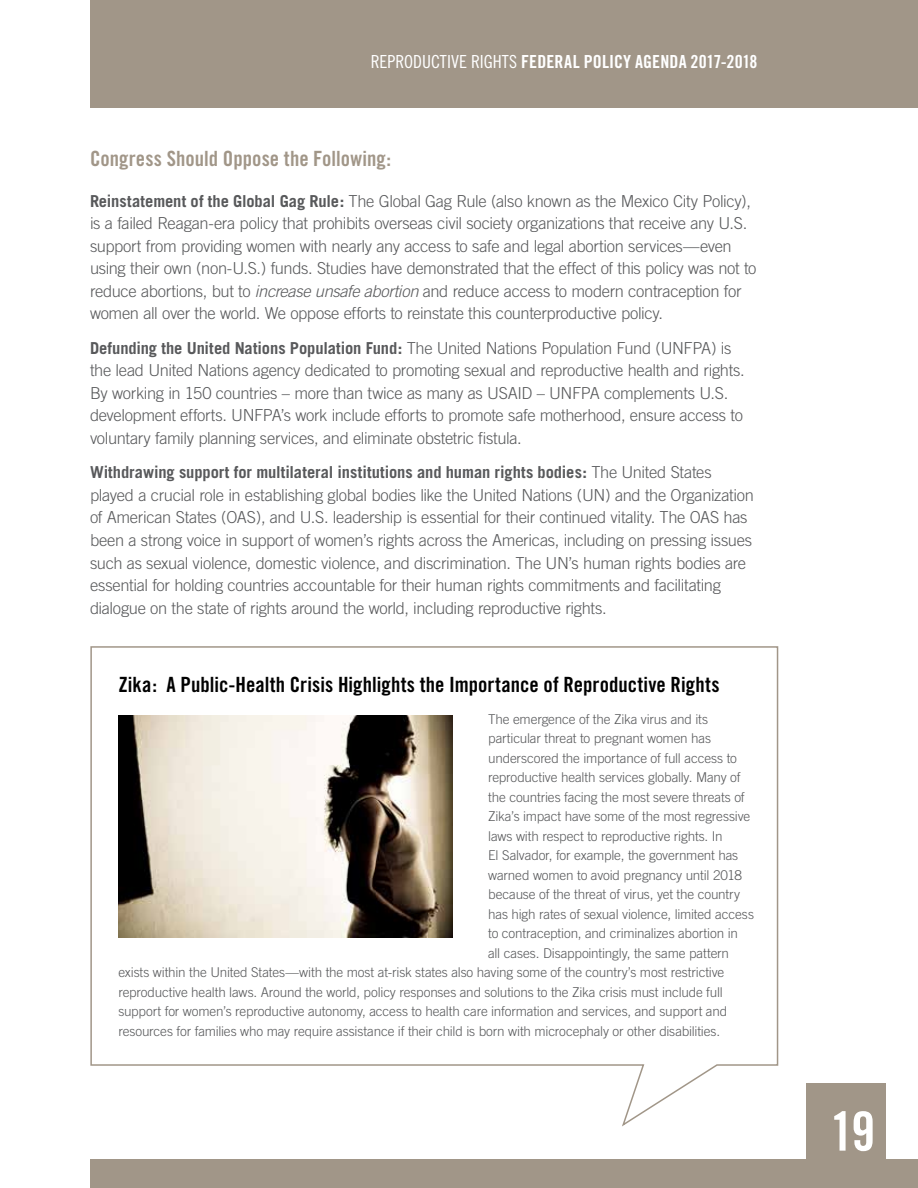
<style>
.page{position:relative;width:918px;height:1188px;background:#fff}
.page>*{position:absolute;margin:0;border:0;box-sizing:border-box;transform-origin:0 0}
.t1{font:54px "Trade Gothic Bold Cond Twenty";color:#fff}
.t2{font:21px "Trade Gothic Bold Cond Twenty";letter-spacing:.005em;color:#000}
.t3{font:21px "Trade Gothic Bold Cond Twenty";color:#a19688}
.t4{font:18px "Trade Gothic Bold Cond Twenty";letter-spacing:.01em;color:#fff}
.t5{font:300 16.5px/22.5px "Trade Gothic";letter-spacing:-.02em;color:#58595b}
.t6{font:300 13.5px "Trade Gothic";letter-spacing:-.01em;color:#58595b}
.s1{font-family:"Trade Gothic Cond Eighteen"}
.s2{font-weight:700}
.s3{font-style:italic}
</style>
<div class="page">
<div style="left:90px;top:0;width:828px;height:107px;background:#a19688"></div>
<div style="left:90px;top:1159px;width:828px;height:29px;background:#a19688"></div>
<div style="left:806px;top:1083px;width:80px;height:78px;background:#a19688"></div>
<svg style="left:90px;top:646px;width:689px;height:481px"></svg>
<img style="left:118px;top:715px;width:334px;height:223px">
<p class="t4" style="left:371px;top:51px;width:388px"><span class="s1">REPRODUCTIVE RIGHTS</span> FEDERAL POLICY AGENDA 2017-2018</p>
<p class="t3" style="left:90px;top:146px;width:303px">Congress Should Oppose the Following:</p>
<p class="t5" style="left:90px;top:190px;width:668px"><span class="s2">Reinstatement of the Global Gag Rule:</span> The Global Gag Rule (also known as the Mexico City Policy), is a failed Reagan-era policy that prohibits overseas civil society organizations that receive any U.S. support from providing women with nearly any access to safe and legal abortion services—even using their own (non-U.S.) funds. Studies have demonstrated that the effect of this policy was not to reduce abortions, but to <span class="s3">increase unsafe abortion</span> and reduce access to modern contraception for women all over the world. We oppose efforts to reinstate this counterproductive policy.</p>
<p class="t5" style="left:90px;top:337px;width:656px"><span class="s2">Defunding the United Nations Population Fund:</span> The United Nations Population Fund (UNFPA) is the lead United Nations agency dedicated to promoting sexual and reproductive health and rights.<br>By working in 150 countries – more than twice as many as USAID – UNFPA complements U.S. development efforts. UNFPA’s work include efforts to promote safe motherhood, ensure access to voluntary family planning services, and eliminate obstetric fistula.</p>
<p class="t5" style="left:90px;top:461px;width:666px"><span class="s2">Withdrawing support for multilateral institutions and human rights bodies:</span> The United States played a crucial role in establishing global bodies like the United Nations (UN) and the Organization of American States (OAS), and U.S. leadership is essential for their continued vitality. The OAS has been a strong voice in support of women’s rights across the Americas, including on pressing issues such as sexual violence, domestic violence, and discrimination. The UN’s human rights bodies are essential for holding countries accountable for their human rights commitments and facilitating dialogue on the state of rights around the world, including reproductive rights.</p>
<p class="t2" style="left:118px;top:672px;width:603px">Zika: A Public-Health Crisis Highlights the Importance of Reproductive Rights</p>
<p class="t6" style="left:488px;top:711px;width:221px">The emergence of the Zika virus and its</p>
<p class="t6" style="left:488px;top:730px;width:224px">particular threat to pregnant women has</p>
<p class="t6" style="left:488px;top:750px;width:250px">underscored the importance of full access to</p>
<p class="t6" style="left:488px;top:769px;width:254px">reproductive health services globally. Many of</p>
<p class="t6" style="left:488px;top:789px;width:258px">the countries facing the most severe threats of</p>
<p class="t6" style="left:488px;top:808px;width:264px">Zika’s impact have some of the most regressive</p>
<p class="t6" style="left:488px;top:828px;width:236px">laws with respect to reproductive rights. In</p>
<p class="t6" style="left:488px;top:847px;width:252px">El Salvador, for example, the government has</p>
<p class="t6" style="left:488px;top:867px;width:255px">warned women to avoid pregnancy until 2018</p>
<p class="t6" style="left:488px;top:886px;width:253px">because of the threat of virus, yet the country</p>
<p class="t6" style="left:488px;top:906px;width:267px">has high rates of sexual violence, limited access</p>
<p class="t6" style="left:488px;top:925px;width:251px">to contraception, and criminalizes abortion in</p>
<p class="t6" style="left:488px;top:945px;width:242px">all cases. Disappointingly, the same pattern</p>
<p class="t6" style="left:118px;top:964px;width:607px">exists within the United States—with the most at-risk states also having some of the country’s most restrictive</p>
<p class="t6" style="left:118px;top:984px;width:606px">reproductive health laws. Around the world, policy responses and solutions to the Zika crisis must include full</p>
<p class="t6" style="left:118px;top:1003px;width:610px">support for women’s reproductive autonomy, access to health care information and services, and support and</p>
<p class="t6" style="left:118px;top:1023px;width:603px">resources for families who may require assistance if their child is born with microcephaly or other disabilities.</p>
<h1 class="t1" style="left:830px;top:1099px;width:47px">19</h1>
</div>
